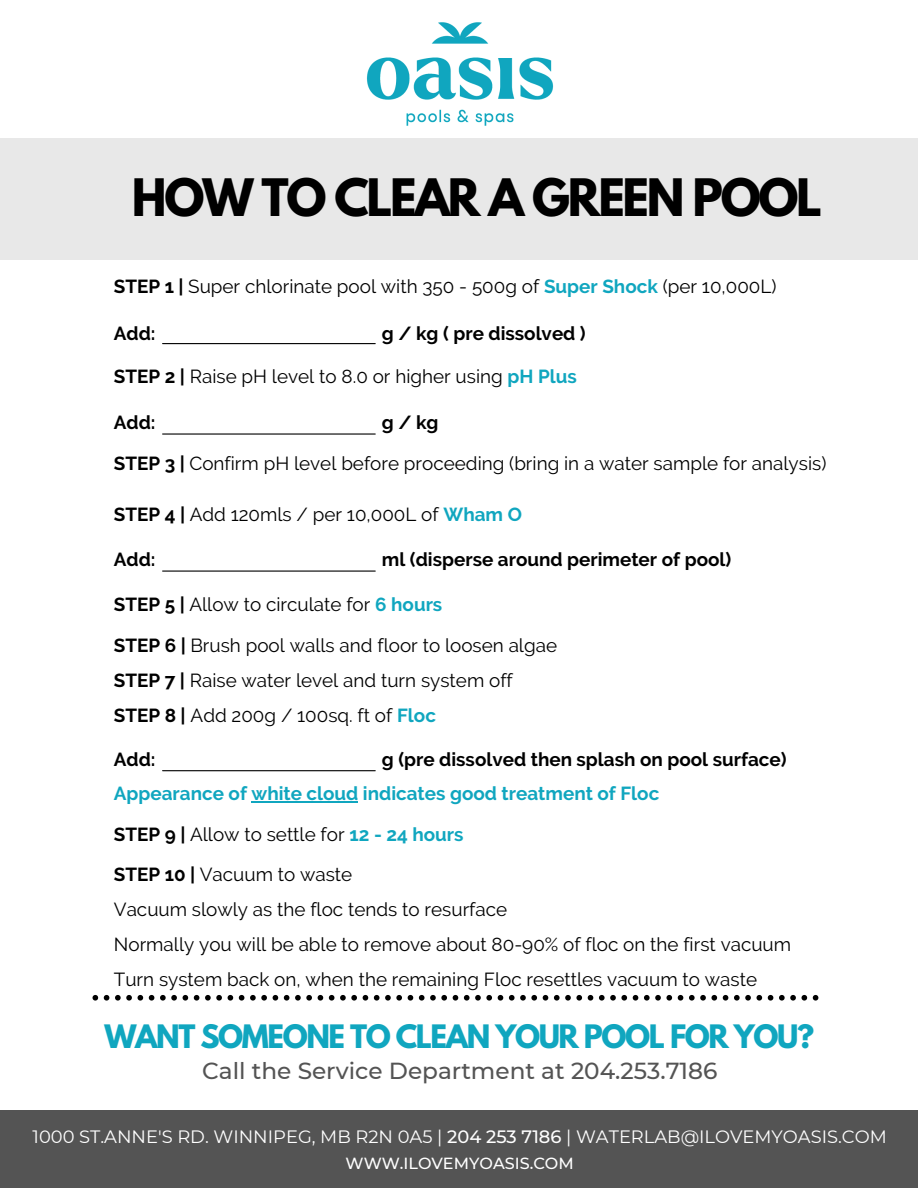
<style>
.page{position:relative;width:918px;height:1188px;background:#fff}
.page>*{position:absolute;margin:0;border:0;box-sizing:border-box;transform-origin:0 0}
.t1{font:700 45.75px "League Spartan";letter-spacing:-.05em;color:#000}
.t2{font:700 28.65px "League Spartan";letter-spacing:-.05em;color:#10a6bf}
.t3{font:500 23.25px "Montserrat";color:#545454}
.t4{font:18.9px "Raleway";color:#000}
.t5{font:700 18.9px "Raleway";color:#000}
.t6{font:700 18.9px "Raleway";color:#10a6bf}
.t7{font:17.85px "Montserrat";color:#fff}
.t8{font:500 16.05px "Montserrat";color:#fff}
.s1{font-weight:700}
.s2{font-weight:700;color:#10a6bf}
.s3{font-weight:500}
</style>
<div class="page">
<div style="left:0;top:1111px;width:918px;height:77px;background:#545454"></div>
<div style="left:0;top:138px;width:918px;height:122px;background:#e8e8e8"></div>
<svg style="left:93px;top:995px;width:725px;height:6px"></svg>
<img style="left:366px;top:22px;width:187px;height:104px">
<hr style="left:252px;top:802px;width:106px;height:1px;background:#10a6bf">
<hr style="left:163px;top:343px;width:212px;height:1px;background:#000">
<hr style="left:163px;top:433px;width:212px;height:2px;background:#000">
<hr style="left:163px;top:571px;width:212px;height:1px;background:#000">
<hr style="left:163px;top:770px;width:212px;height:1px;background:#000">
<p class="t1" style="left:132px;top:175px;width:692px">HOW TO CLEAR A GREEN POOL</p>
<p class="t4" style="left:114px;top:275px;width:664px"><span class="s1">STEP 1 |</span> Super chlorinate pool with 350 - 500g of <span class="s2">Super Shock</span> (per 10,000L)</p>
<p class="t5" style="left:114px;top:323px;width:43px">Add:</p>
<p class="t5" style="left:382px;top:323px;width:205px">g / kg ( pre dissolved )</p>
<p class="t4" style="left:114px;top:365px;width:464px"><span class="s1">STEP 2 |</span> Raise pH level to 8.0 or higher using <span class="s2">pH Plus</span></p>
<p class="t5" style="left:114px;top:411px;width:43px">Add:</p>
<p class="t5" style="left:382px;top:411px;width:58px">g/kg</p>
<p class="t4" style="left:114px;top:452px;width:714px"><span class="s1">STEP 3 |</span> Confirm pH level before proceeding (bring in a water sample for analysis)</p>
<p class="t4" style="left:114px;top:504px;width:410px"><span class="s1">STEP 4 |</span> Add 120mls / per 10,000L of <span class="s2">Wham O</span></p>
<p class="t5" style="left:114px;top:549px;width:43px">Add:</p>
<p class="t5" style="left:382px;top:549px;width:351px">ml (disperse around perimeter of pool)</p>
<p class="t4" style="left:114px;top:594px;width:330px"><span class="s1">STEP 5 |</span> Allow to circulate for <span class="s2">6 hours</span></p>
<p class="t4" style="left:114px;top:634px;width:445px"><span class="s1">STEP 6 |</span> Brush pool walls and floor to loosen algae</p>
<p class="t4" style="left:114px;top:669px;width:400px"><span class="s1">STEP 7 |</span> Raise water level and turn system off</p>
<p class="t4" style="left:114px;top:704px;width:324px"><span class="s1">STEP 8 |</span> Add 200g / 100sq. ft of <span class="s2">Floc</span></p>
<p class="t5" style="left:114px;top:748px;width:43px">Add:</p>
<p class="t5" style="left:382px;top:748px;width:406px">g (pre dissolved then splash on pool surface)</p>
<p class="t6" style="left:114px;top:783px;width:547px">Appearance of white cloud indicates good treatment of Floc</p>
<p class="t4" style="left:114px;top:823px;width:351px"><span class="s1">STEP 9 |</span> Allow to settle for <span class="s2">12 - 24 hours</span></p>
<p class="t4" style="left:114px;top:864px;width:240px"><span class="s1">STEP 10 |</span> Vacuum to waste</p>
<p class="t4" style="left:114px;top:899px;width:395px">Vacuum slowly as the floc tends to resurface</p>
<p class="t4" style="left:114px;top:933px;width:679px">Normally you will be able to remove about 80-90% of floc on the first vacuum</p>
<p class="t4" style="left:114px;top:968px;width:645px">Turn system back on, when the remaining Floc resettles vacuum to waste</p>
<p class="t2" style="left:105px;top:1022px;width:711px">WANT SOMEONE TO CLEAN YOUR POOL FOR YOU?</p>
<p class="t3" style="left:202px;top:1057px;width:517px">Call the Service Department at 204.253.7186</p>
<p class="t7" style="left:33px;top:1125px;width:856px">1000 ST.ANNE'S RD. WINNIPEG, MB R2N 0A5 | <span class="s3">204 253 7186</span> | WATERLAB@ILOVEMYOASIS.COM</p>
<p class="t8" style="left:346px;top:1153px;width:230px">WWW.ILOVEMYOASIS.COM</p>
</div>
